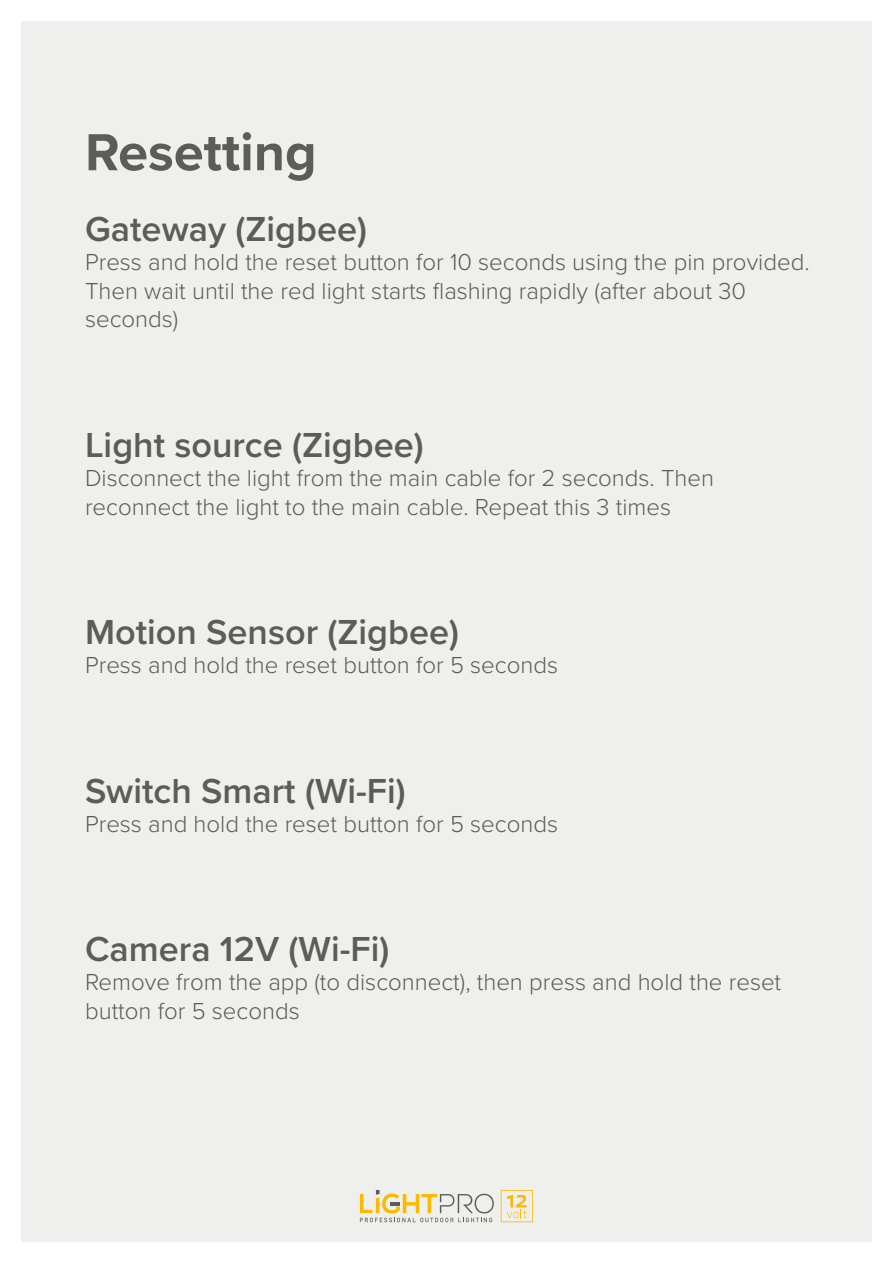
<style>
.page{position:relative;width:893px;height:1263px;background:#fff}
.page>*{position:absolute;margin:0;border:0;box-sizing:border-box;transform-origin:0 0}
.t1{font:700 54px "Proxima Nova";color:#5c5c5b}
.t2{font:600 36px "Proxima Nova";color:#5c5c5b}
.t3{font:300 24px/28.8px "Proxima Nova";color:#5c5c5b}
</style>
<div class="page">
<div style="left:21px;top:21px;width:851px;height:1221px;background:#efefee"></div>
<svg style="left:360px;top:1190px;width:134px;height:32px"></svg>
<svg style="left:501px;top:1190px;width:32px;height:32px"></svg>
<h1 class="t1" style="left:85px;top:112px;width:233px">Resetting</h1>
<h2 class="t2" style="left:85px;top:202px;width:284px">Gateway (Zigbee)</h2>
<p class="t3" style="left:85px;top:246px;width:726px">Press and hold the reset button for 10 seconds using the pin provided.<br>Then wait until the red light starts flashing rapidly (after about 30 seconds)</p>
<h2 class="t2" style="left:85px;top:418px;width:340px">Light source (Zigbee)</h2>
<p class="t3" style="left:85px;top:462px;width:631px">Disconnect the light from the main cable for 2 seconds. Then reconnect the light to the main cable. Repeat this 3 times</p>
<h2 class="t2" style="left:85px;top:605px;width:376px">Motion Sensor (Zigbee)</h2>
<p class="t3" style="left:85px;top:649px;width:474px">Press and hold the reset button for 5 seconds</p>
<h2 class="t2" style="left:85px;top:764px;width:322px">Switch Smart (Wi-Fi)</h2>
<p class="t3" style="left:85px;top:808px;width:474px">Press and hold the reset button for 5 seconds</p>
<h2 class="t2" style="left:85px;top:922px;width:306px">Camera 12V (Wi-Fi)</h2>
<p class="t3" style="left:85px;top:966px;width:698px">Remove from the app (to disconnect), then press and hold the reset button for 5 seconds</p>
</div>
